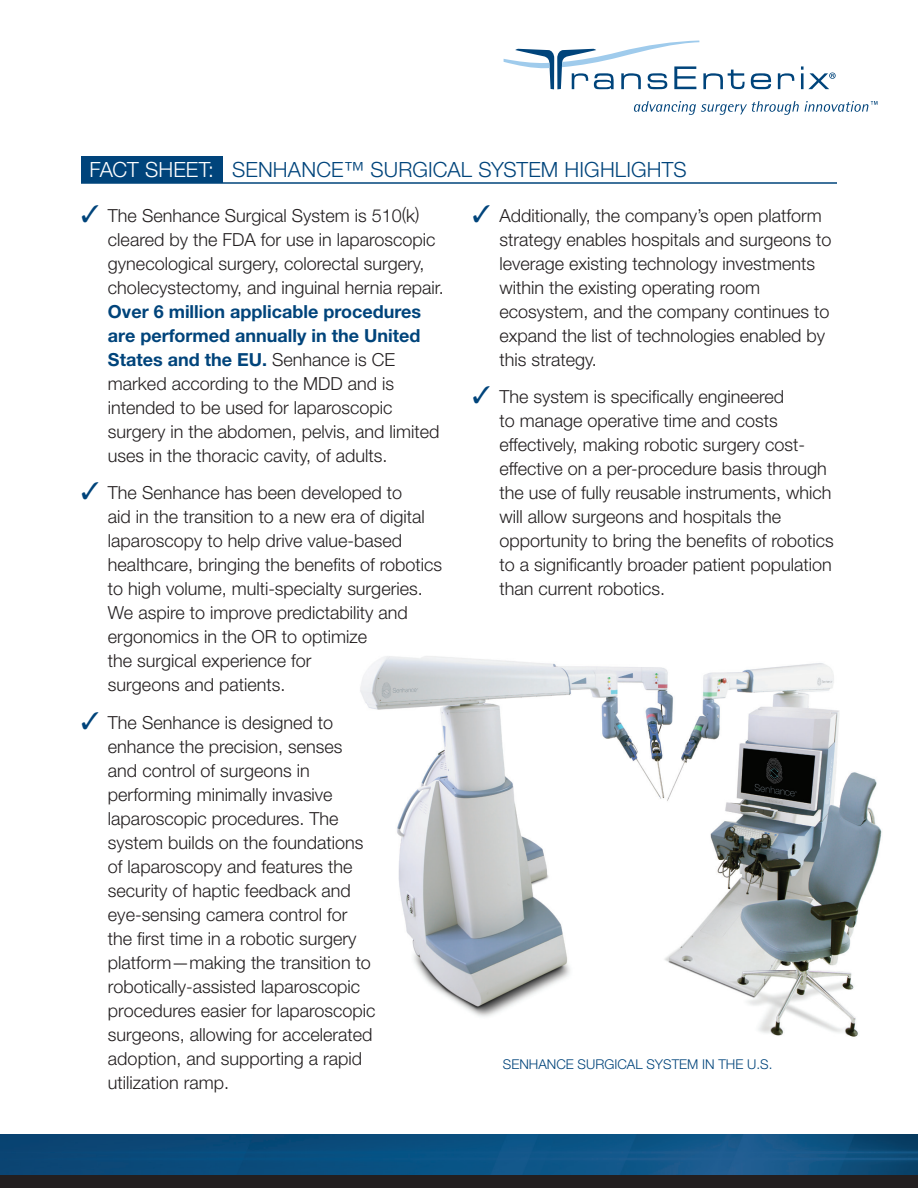
<style>
.page{position:relative;width:918px;height:1188px;background:#fff}
.page>*{position:absolute;margin:0;border:0;box-sizing:border-box;transform-origin:0 0}
.t1{font:300 21px "Helvetica Neue LT Std";letter-spacing:.005em;color:#00447b}
.t2{font:300 18px/24px "Helvetica Neue LT Std";color:#231f20}
.t3{font:300 13.5px "Helvetica Neue LT Std";color:#00447b}
.s1{color:#fff}
.s2{color:#00447b}
.s3{font-weight:700;color:#00447b}
</style>
<div class="page">
<svg style="left:634px;top:101px;width:244px;height:14px"></svg>
<svg style="left:504px;top:40px;width:332px;height:50px"></svg>
<div style="left:0;top:1174px;width:918px;height:14px;background:#231f20"></div>
<img style="left:0;top:1134px;width:918px;height:40px">
<hr style="left:81px;top:182px;width:756px;height:2px;background:#00447b">
<div style="left:81px;top:156px;width:142px;height:27px;background:#00447b"></div>
<img style="left:360px;top:656px;width:522px;height:381px">
<p class="t1" style="left:90px;top:157px;width:599px"><span class="s1">FACT SHEET:</span> SENHANCE™ SURGICAL SYSTEM HIGHLIGHTS</p>
<p class="t2" style="left:108px;top:203px;width:337px;text-indent:-27px"><span class="s2">✓</span> The Senhance Surgical System is 510(k) cleared by the FDA for use in laparoscopic gynecological surgery, colorectal surgery, cholecystectomy, and inguinal hernia repair.</p>
<p class="t2" style="left:108px;top:299px;width:333px"><span class="s3">Over 6 million applicable procedures are performed annually in the United States and the EU.</span> Senhance is CE marked according to the MDD and is intended to be used for laparoscopic surgery in the abdomen, pelvis, and limited uses in the thoracic cavity, of adults.</p>
<p class="t2" style="left:108px;top:481px;width:336px;text-indent:-27px"><span class="s2">✓</span> The Senhance has been developed to<br>aid in the transition to a new era of digital laparoscopy to help drive value-based healthcare, bringing the benefits of robotics to high volume, multi-specialty surgeries.<br>We aspire to improve predictability and ergonomics in the OR to optimize<br>the surgical experience for<br>surgeons and patients.</p>
<p class="t2" style="left:108px;top:710px;width:269px;text-indent:-27px"><span class="s2">✓</span> The Senhance is designed to enhance the precision, senses and control of surgeons in performing minimally invasive laparoscopic procedures. The system builds on the foundations of laparoscopy and features the security of haptic feedback and eye-sensing camera control for the first time in a robotic surgery platform—making the transition to robotically-assisted laparoscopic procedures easier for laparoscopic surgeons, allowing for accelerated adoption, and supporting a rapid utilization ramp.</p>
<p class="t2" style="left:499px;top:203px;width:334px;text-indent:-27px"><span class="s2">✓</span> Additionally, the company’s open platform strategy enables hospitals and surgeons to leverage existing technology investments within the existing operating room ecosystem, and the company continues to expand the list of technologies enabled by this strategy.</p>
<p class="t2" style="left:499px;top:385px;width:336px;text-indent:-27px"><span class="s2">✓</span> The system is specifically engineered<br>to manage operative time and costs effectively, making robotic surgery cost&shy;effective on a per-procedure basis through the use of fully reusable instruments, which will allow surgeons and hospitals the opportunity to bring the benefits of robotics to a significantly broader patient population than current robotics.</p>
<p class="t3" style="left:503px;top:1056px;width:271px">SENHANCE SURGICAL SYSTEM IN THE U.S.</p>
</div>
